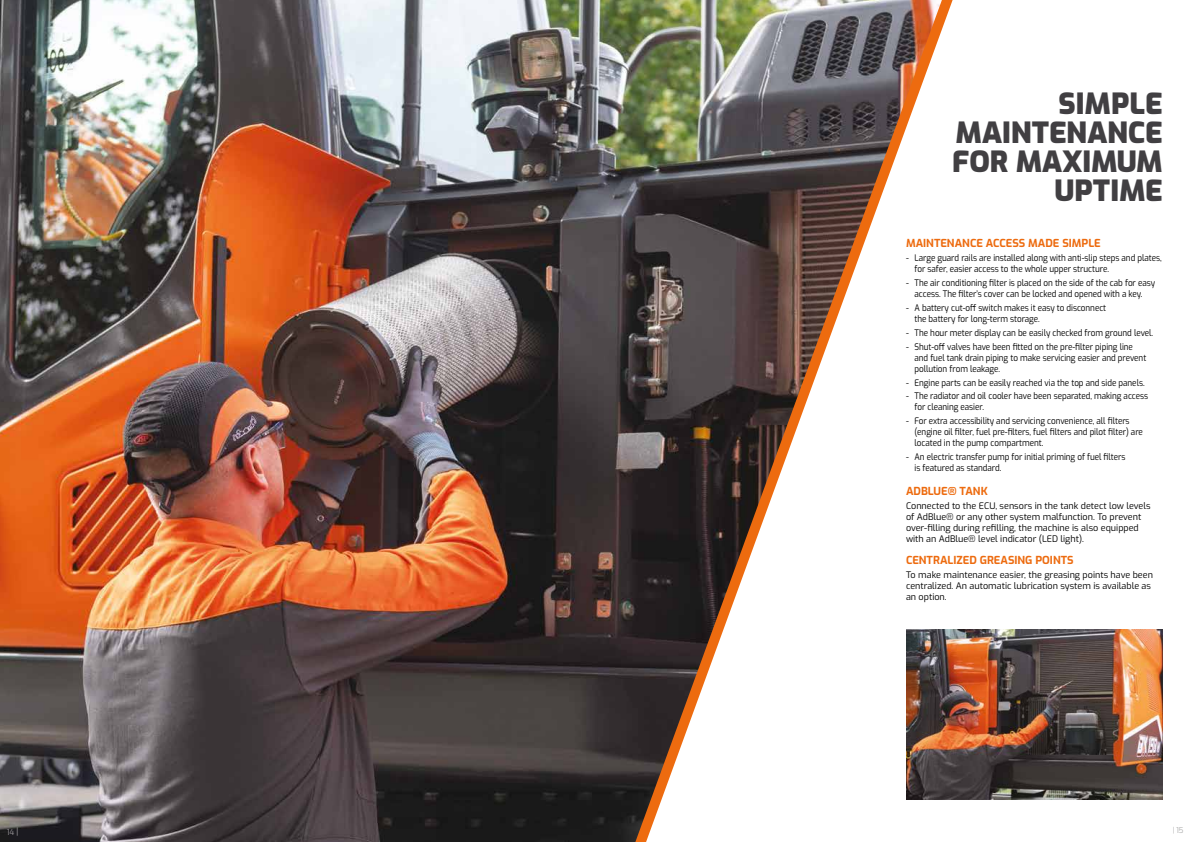
<style>
.page{position:relative;width:1191px;height:842px;background:#fff}
.page>*{position:absolute;margin:0;border:0;box-sizing:border-box;transform-origin:0 0}
.t1{font:900 29px/29px "Exo";color:#413f42;text-align:right}
.t2{font:700 11px "Exo";color:#ed6b0f}
.t3{font:9px/11px "Exo";letter-spacing:-.005em;color:#000;scale:.9 1}
.t4{font:9px/11px "Exo";letter-spacing:-.005em;color:#000}
.t5{font:8px "Exo";color:#969396}
.t6{font:8px "Exo";color:#b2b2b2}
.s1{font-size:10px}
</style>
<div class="page">
<img style="left:0;top:0;width:635px;height:842px">
<svg style="left:635px;top:0;width:317px;height:842px"></svg>
<img style="left:906px;top:629px;width:256px;height:170px">
<h1 class="t1" style="left:952px;top:88px;width:212px">SIMPLE<br>MAINTENANCE<br>FOR MAXIMUM<br>UPTIME</h1>
<p class="t2" style="left:906px;top:235px;width:196px">MAINTENANCE ACCESS MADE SIMPLE</p>
<p class="t3" style="left:914px;top:252px;width:276px;text-indent:-9px">- Large guard rails are installed along with anti-slip steps and plates, for safer, easier access to the whole upper structure.</p>
<p class="t3" style="left:906px;top:277px;width:278px;text-align:center">- The air conditioning filter is placed on the side of the cab for easy access. The filter’s cover can be locked and opened with a key.</p>
<p class="t3" style="left:914px;top:302px;width:214px;text-indent:-9px">- A battery cut-off switch makes it easy to disconnect the battery for long-term storage.</p>
<p class="t3" style="left:906px;top:327px;width:276px">- The hour meter display can be easily checked from ground level.</p>
<p class="t3" style="left:914px;top:340px;width:259px;text-indent:-9px">- Shut-off valves have been fitted on the pre-filter piping line and fuel tank drain piping to make servicing easier and prevent pollution from leakage.</p>
<p class="t3" style="left:906px;top:376px;width:267px">- Engine parts can be easily reached via the top and side panels.</p>
<p class="t3" style="left:914px;top:390px;width:261px;text-indent:-9px">- The radiator and oil cooler have been separated, making access for cleaning easier.</p>
<p class="t3" style="left:914px;top:415px;width:255px;text-indent:-9px">- For extra accessibility and servicing convenience, all filters (engine oil filter, fuel pre-filters, fuel filters and pilot filter) are located in the pump compartment.</p>
<p class="t3" style="left:914px;top:451px;width:236px;text-indent:-9px">- An electric transfer pump for initial priming of fuel filters is featured as standard.</p>
<p class="t2" style="left:906px;top:483px;width:83px">ADBLUE® TANK</p>
<p class="t4" style="left:906px;top:500px;width:246px">Connected to the ECU, sensors in the tank detect low levels of AdBlue® or any other system malfunction. To prevent over-filling during refilling, the machine is also equipped with an AdBlue® level indicator (LED light).</p>
<p class="t2" style="left:906px;top:552px;width:169px">CENTRALIZED GREASING POINTS</p>
<p class="t4" style="left:906px;top:568px;width:248px">To make maintenance easier, the greasing points have been centralized. An automatic lubrication system is available as an option.</p>
<p class="t5" style="left:7px;top:826px;width:13px">14<span class="s1">|</span></p>
<p class="t6" style="left:1172px;top:824px;width:12px">| 15</p>
</div>
